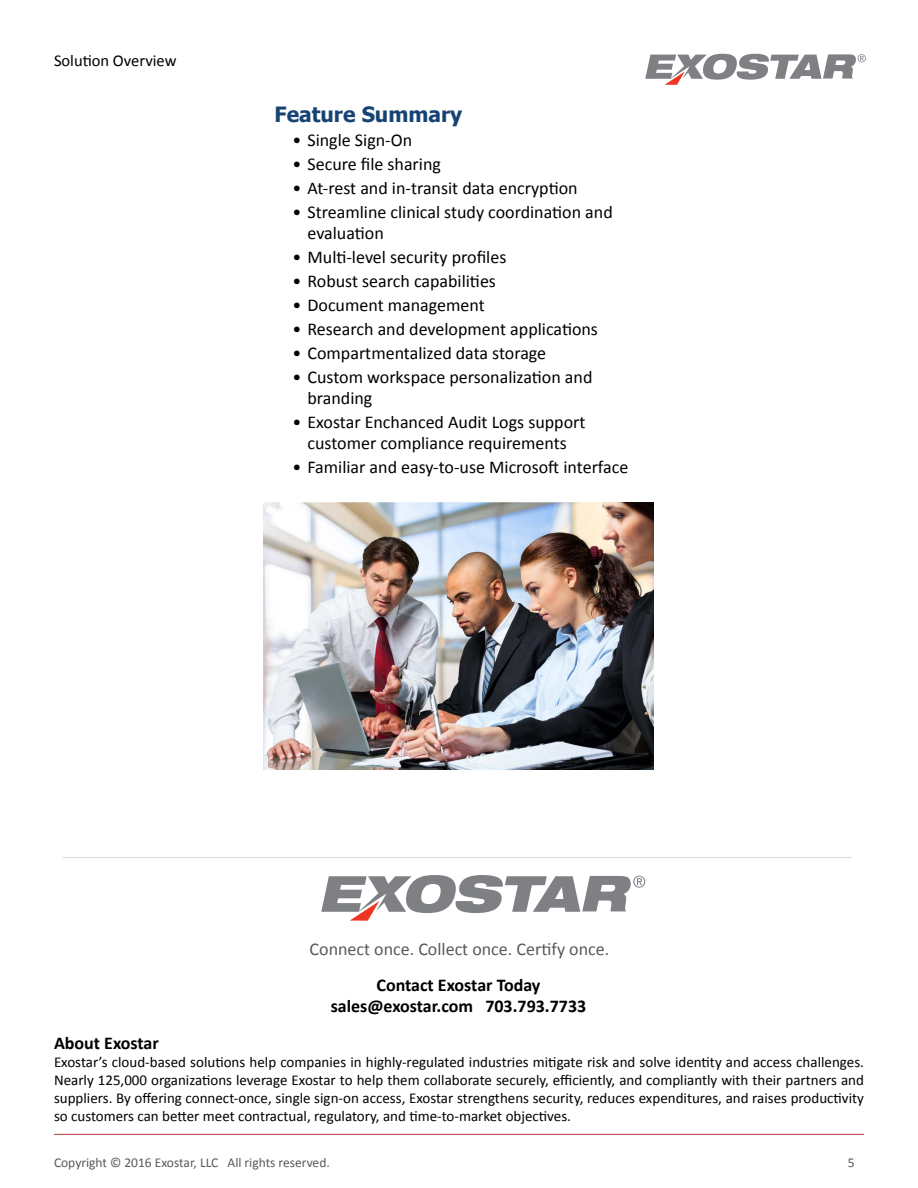
<style>
.page{position:relative;width:918px;height:1188px;background:#fff}
.page>*{position:absolute;margin:0;border:0;box-sizing:border-box;transform-origin:0 0}
.t1{font:700 21px "Tahoma";color:#164374}
.t2{font:18px/21px "Calibri";color:#000}
.t3{font:700 18px/21px "Calibri";color:#000;text-align:center}
.t4{font:18px "Calibri";color:#585959}
.t5{font:16.5px "Calibri";color:#000}
.t6{font:15px/18px "Calibri";color:#000;text-align:justify}
.t7{font:13.5px "Calibri";color:#585959}
</style>
<div class="page">
<hr style="left:54px;top:1134px;width:810px;height:1px;background:#b73939">
<hr style="left:63px;top:857px;width:788px;height:1px;background:#dbd9d9">
<img style="left:263px;top:503px;width:391px;height:266px">
<svg style="left:645px;top:54px;width:221px;height:31px"></svg>
<svg style="left:321px;top:875px;width:324px;height:46px"></svg>
<p class="t5" style="left:54px;top:50px;width:124px">Solution Overview</p>
<h1 class="t1" style="left:274px;top:100px;width:189px">Feature Summary</h1>
<p class="t2" style="left:292px;top:130px;width:121px">• Single Sign-On</p>
<p class="t2" style="left:292px;top:154px;width:150px">• Secure file sharing</p>
<p class="t2" style="left:292px;top:178px;width:287px">• At-rest and in-transit data encryption</p>
<p class="t2" style="left:307px;top:202px;width:307px;text-indent:-15px">• Streamline clinical study coordination and evaluation</p>
<p class="t2" style="left:292px;top:247px;width:215px">• Multi-level security profiles</p>
<p class="t2" style="left:292px;top:271px;width:205px">• Robust search capabilities</p>
<p class="t2" style="left:292px;top:295px;width:194px">• Document management</p>
<p class="t2" style="left:292px;top:319px;width:307px">• Research and development applications</p>
<p class="t2" style="left:292px;top:343px;width:255px">• Compartmentalized data storage</p>
<p class="t2" style="left:307px;top:367px;width:286px;text-indent:-15px">• Custom workspace personalization and branding</p>
<p class="t2" style="left:292px;top:412px;width:295px;text-align:center">• Exostar Enchanced Audit Logs support customer compliance requirements</p>
<p class="t2" style="left:292px;top:457px;width:337px">• Familiar and easy-to-use Microsoft interface</p>
<p class="t4" style="left:310px;top:937px;width:301px">Connect once. Collect once. Certify once.</p>
<p class="t3" style="left:331px;top:975px;width:257px">Contact Exostar Today sales@exostar.com 703.793.7733</p>
<p class="t3" style="left:54px;top:1032px;width:106px">About Exostar</p>
<p class="t6" style="left:54px;top:1053px;width:811px">Exostar’s cloud-based solutions help companies in highly-regulated industries mitigate risk and solve identity and access challenges.<br>Nearly 125,000 organizations leverage Exostar to help them collaborate securely, efficiently, and compliantly with their partners and suppliers. By offering connect-once, single sign-on access, Exostar strengthens security, reduces expenditures, and raises productivity so customers can better meet contractual, regulatory, and time-to-market objectives.</p>
<p class="t7" style="left:54px;top:1154px;width:277px">Copyright © 2016 Exostar, LLC All rights reserved.</p>
<p class="t7" style="left:848px;top:1154px;width:8px">5</p>
</div>
